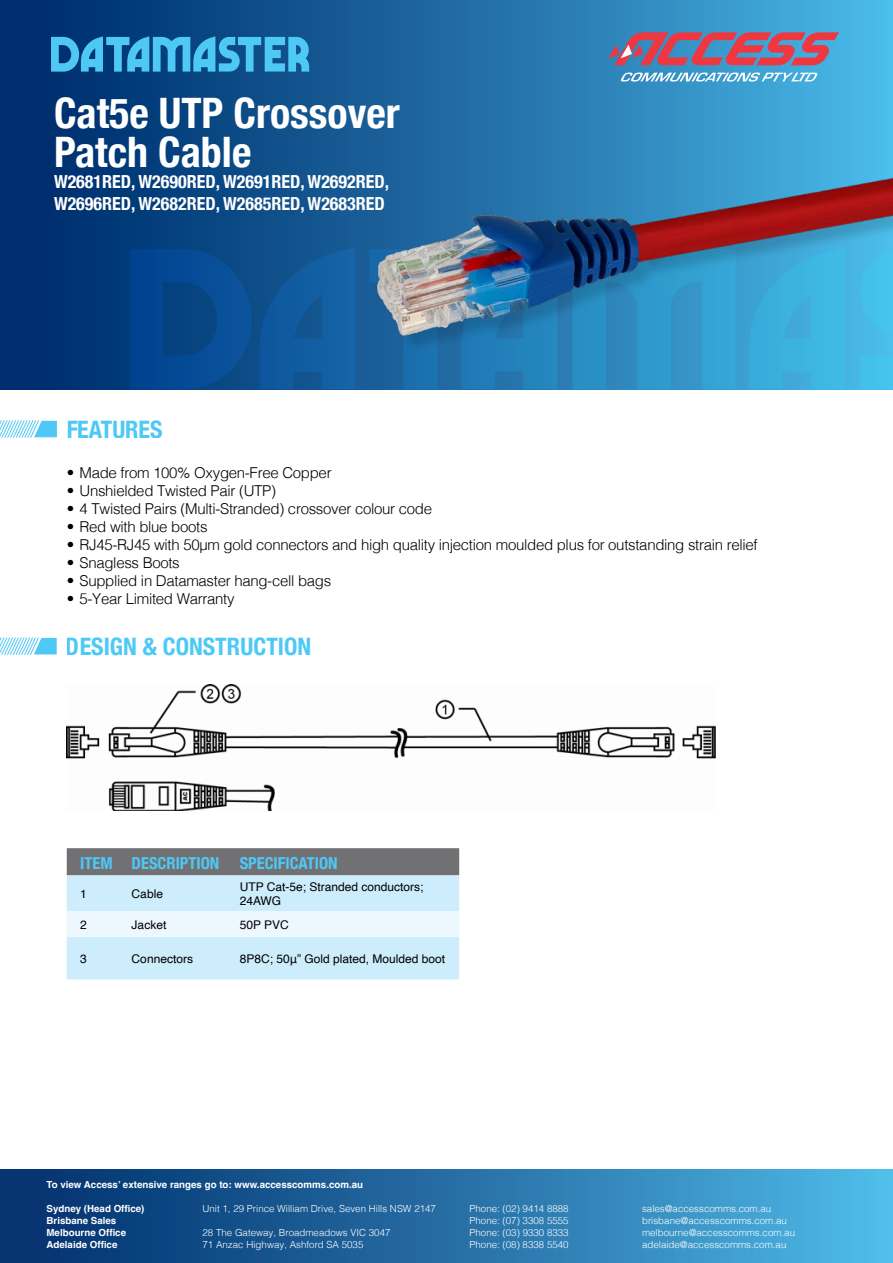
<style>
.page{position:relative;width:893px;height:1263px;background:#fff}
.page>*{position:absolute;margin:0;border:0;box-sizing:border-box;transform-origin:0 0}
.t1{font:700 condensed 42px/39px "Helvetica Neue";color:#fff}
.t2{font:700 condensed 24px "Helvetica Neue";color:#4ec9f5}
.t3{font:700 condensed 18px/21.6px "Helvetica Neue";color:#fff}
.t4{font:700 condensed 16.5px "Helvetica Neue";color:#4ec9f5}
.t5{font:300 15px "Helvetica";letter-spacing:-.02em;color:#000}
.t6{font:12px/14.4px "Helvetica";color:#000}
.t7{font:300 9.75px "Helvetica";color:#fff}
.t8{font:700 9.75px "Helvetica";color:#fff}
</style>
<div class="page">
<div style="left:0;top:1169px;width:893px;height:94px;background:linear-gradient(to right,#002a69,#4eb8e5)"></div>
<div style="left:0;top:0;width:893px;height:390px;background:linear-gradient(to right,#002464,#4ab7e5)"></div>
<svg style="left:259px;top:247px;width:82px;height:142px;background:#10599a"></svg>
<svg style="left:129px;top:249px;width:123px;height:140px;background:#05488e"></svg>
<svg style="left:51px;top:36px;width:258px;height:36px;background:#3193c6"></svg>
<svg style="left:608px;top:32px;width:231px;height:33px;background:#9f637f"></svg>
<svg style="left:620px;top:73px;width:198px;height:9px"></svg>
<img style="left:341px;top:97px;width:552px;height:293px">
<svg style="left:0;top:420px;width:57px;height:18px"></svg>
<svg style="left:0;top:637px;width:57px;height:18px"></svg>
<img style="left:67px;top:685px;width:649px;height:126px">
<svg style="left:67px;top:848px;width:392px;height:131px;background:#c1d5e0"></svg>
<p class="t1" style="left:54px;top:90px;width:347px">Cat5e UTP Crossover<br>Patch Cable</p>
<p class="t3" style="left:54px;top:170px;width:337px">W2681RED, W2690RED, W2691RED, W2692RED,<br>W2696RED, W2682RED, W2685RED, W2683RED</p>
<h2 class="t2" style="left:66px;top:409px;width:98px">FEATURES</h2>
<p class="t5" style="left:67px;top:460px;width:266px">• Made from 100% Oxygen-Free Copper</p>
<p class="t5" style="left:67px;top:478px;width:211px">• Unshielded Twisted Pair (UTP)</p>
<p class="t5" style="left:67px;top:496px;width:367px">• 4 Twisted Pairs (Multi-Stranded) crossover colour code</p>
<p class="t5" style="left:67px;top:514px;width:142px">• Red with blue boots</p>
<p class="t5" style="left:67px;top:532px;width:692px">• RJ45-RJ45 with 50µm gold connectors and high quality injection moulded plus for outstanding strain relief</p>
<p class="t5" style="left:67px;top:550px;width:115px">• Snagless Boots</p>
<p class="t5" style="left:67px;top:568px;width:266px">• Supplied in Datamaster hang-cell bags</p>
<p class="t5" style="left:67px;top:586px;width:169px">• 5-Year Limited Warranty</p>
<h2 class="t2" style="left:66px;top:626px;width:247px">DESIGN &amp; CONSTRUCTION</h2>
<p class="t4" style="left:80px;top:849px;width:34px">ITEM</p>
<p class="t4" style="left:132px;top:849px;width:89px">DESCRIPTION</p>
<p class="t4" style="left:240px;top:849px;width:100px">SPECIFICATION</p>
<p class="t6" style="left:80px;top:887px;width:8px">1</p>
<p class="t6" style="left:132px;top:887px;width:33px">Cable</p>
<p class="t6" style="left:240px;top:879px;width:185px">UTP Cat-5e; Stranded conductors;<br>24AWG</p>
<p class="t6" style="left:80px;top:917px;width:8px">2</p>
<p class="t6" style="left:132px;top:917px;width:36px">Jacket</p>
<p class="t6" style="left:240px;top:917px;width:51px">50P PVC</p>
<p class="t6" style="left:80px;top:952px;width:8px">3</p>
<p class="t6" style="left:132px;top:952px;width:63px">Connectors</p>
<p class="t6" style="left:240px;top:952px;width:207px">8P8C; 50μ” Gold plated, Moulded boot</p>
<p class="t8" style="left:46px;top:1178px;width:318px">To view Access’ extensive ranges go to: www.accesscomms.com.au</p>
<p class="t8" style="left:46px;top:1202px;width:100px">Sydney (Head Office)</p>
<p class="t7" style="left:203px;top:1200px;width:235px">Unit 1, 29 Prince William Drive, Seven Hills NSW 2147</p>
<p class="t7" style="left:470px;top:1200px;width:101px">Phone: (02) 9414 8888</p>
<p class="t7" style="left:642px;top:1200px;width:131px">sales@accesscomms.com.au</p>
<p class="t8" style="left:46px;top:1214px;width:71px">Brisbane Sales</p>
<p class="t7" style="left:470px;top:1212px;width:101px">Phone: (07) 3308 5555</p>
<p class="t7" style="left:642px;top:1212px;width:146px">brisbane@accesscomms.com.au</p>
<p class="t8" style="left:46px;top:1226px;width:81px">Melbourne Office</p>
<p class="t7" style="left:203px;top:1224px;width:190px">28 The Gateway, Broadmeadows VIC 3047</p>
<p class="t7" style="left:470px;top:1224px;width:101px">Phone: (03) 9330 8333</p>
<p class="t7" style="left:642px;top:1224px;width:155px">melbourne@accesscomms.com.au</p>
<p class="t8" style="left:46px;top:1238px;width:72px">Adelaide Office</p>
<p class="t7" style="left:202px;top:1236px;width:162px">71 Anzac Highway, Ashford SA 5035</p>
<p class="t7" style="left:470px;top:1236px;width:101px">Phone: (08) 8338 5540</p>
<p class="t7" style="left:642px;top:1236px;width:146px">adelaide@accesscomms.com.au</p>
</div>
